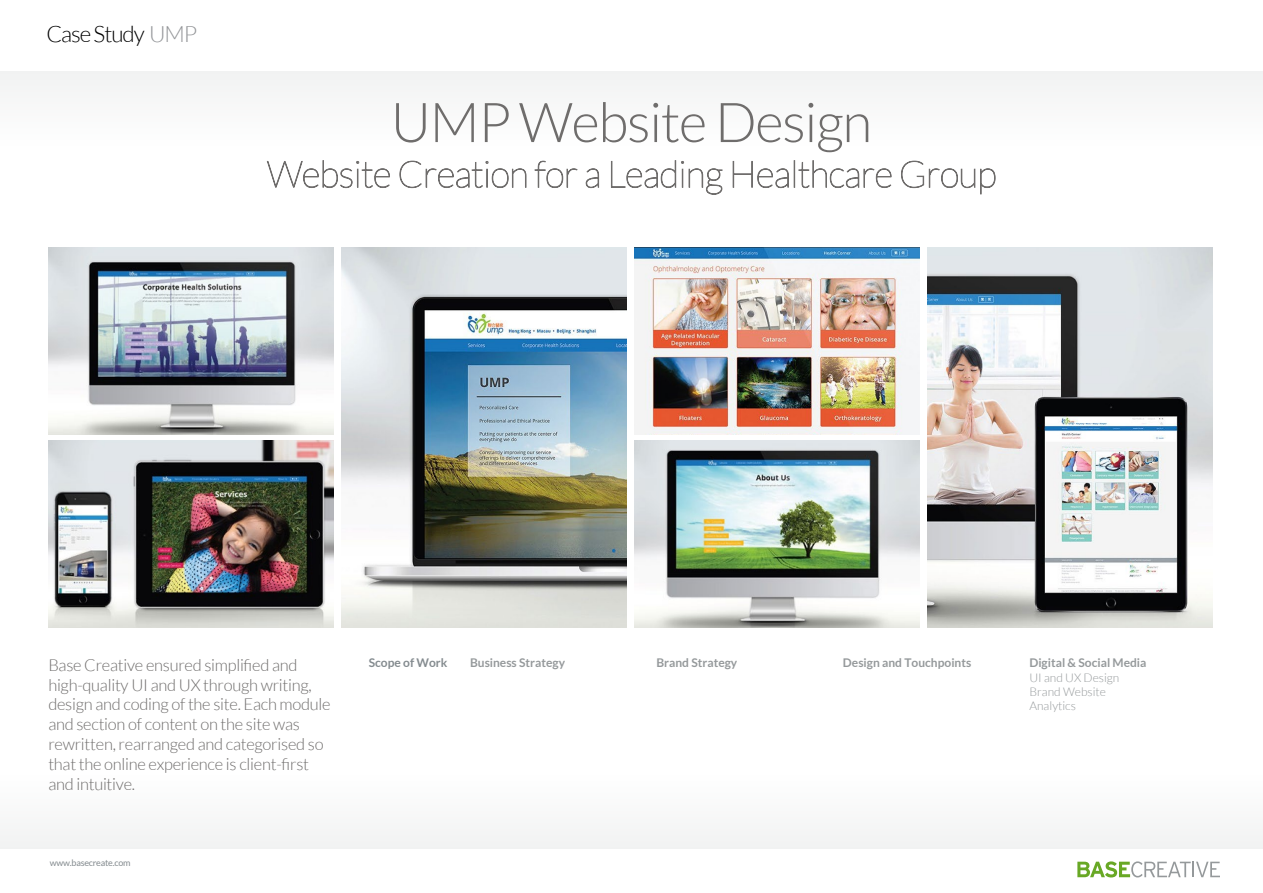
<style>
.page{position:relative;width:1263px;height:893px;background:#fff}
.page>*{position:absolute;margin:0;border:0;box-sizing:border-box;transform-origin:0 0}
.t1{font:300 54.9px "Lato";letter-spacing:-.025em;color:#6f6d6c}
.t2{font:300 22.5px "Lato";letter-spacing:-.045em;color:#000}
.t3{font:300 16.5px/19.8px "Lato";letter-spacing:-.015em;color:#6f6d6c}
.t4{font:700 12px "Lato";color:#95999b}
.t5{font:300 12px/14.4px "Lato";color:#95999b}
.t6{font:700 12px "Lato";color:#848b8f}
.t7{font:9px "Lato";letter-spacing:-.025em;color:#848b8f}
.s1{color:#939598}
</style>
<div class="page">
<div style="left:0;top:71px;width:1263px;height:77px;background:#f8f8f8"></div>
<img style="left:49px;top:248px;width:285px;height:187px">
<img style="left:634px;top:248px;width:285px;height:187px">
<img style="left:634px;top:441px;width:285px;height:187px">
<img style="left:49px;top:441px;width:285px;height:187px">
<img style="left:927px;top:248px;width:285px;height:380px">
<img style="left:342px;top:248px;width:284px;height:380px">
<div style="left:0;top:772px;width:1263px;height:77px;background:#f8f9f9"></div>
<svg style="left:1077px;top:861px;width:143px;height:16px"></svg>
<svg style="left:266px;top:160px;width:124px;height:29px"></svg>
<svg style="left:399px;top:160px;width:128px;height:28px"></svg>
<svg style="left:534px;top:160px;width:44px;height:28px"></svg>
<svg style="left:585px;top:168px;width:14px;height:20px"></svg>
<svg style="left:611px;top:160px;width:112px;height:35px"></svg>
<svg style="left:732px;top:160px;width:160px;height:28px"></svg>
<svg style="left:901px;top:160px;width:95px;height:35px"></svg>
<h2 class="t2" style="left:47px;top:22px;width:152px">Case Study <span class="s1">UMP</span></h2>
<h1 class="t1" style="left:391px;top:93px;width:483px">UMP Website Design</h1>
<p class="t3" style="left:48px;top:655px;width:284px">Base Creative ensured simplified and high-quality UI and UX through writing, design and coding of the site. Each module and section of content on the site was rewritten, rearranged and categorised so that the online experience is client-first and intuitive.</p>
<p class="t7" style="left:50px;top:858px;width:82px">www.basecreate.com</p>
<p class="t6" style="left:369px;top:656px;width:80px">Scope of Work</p>
<p class="t4" style="left:470px;top:656px;width:97px">Business Strategy</p>
<p class="t4" style="left:656px;top:656px;width:82px">Brand Strategy</p>
<p class="t4" style="left:843px;top:656px;width:130px">Design and Touchpoints</p>
<p class="t4" style="left:1029px;top:656px;width:119px">Digital &amp; Social Media</p>
<p class="t5" style="left:1029px;top:670px;width:92px">UI and UX Design<br>Brand Website<br>Analytics</p>
</div>
